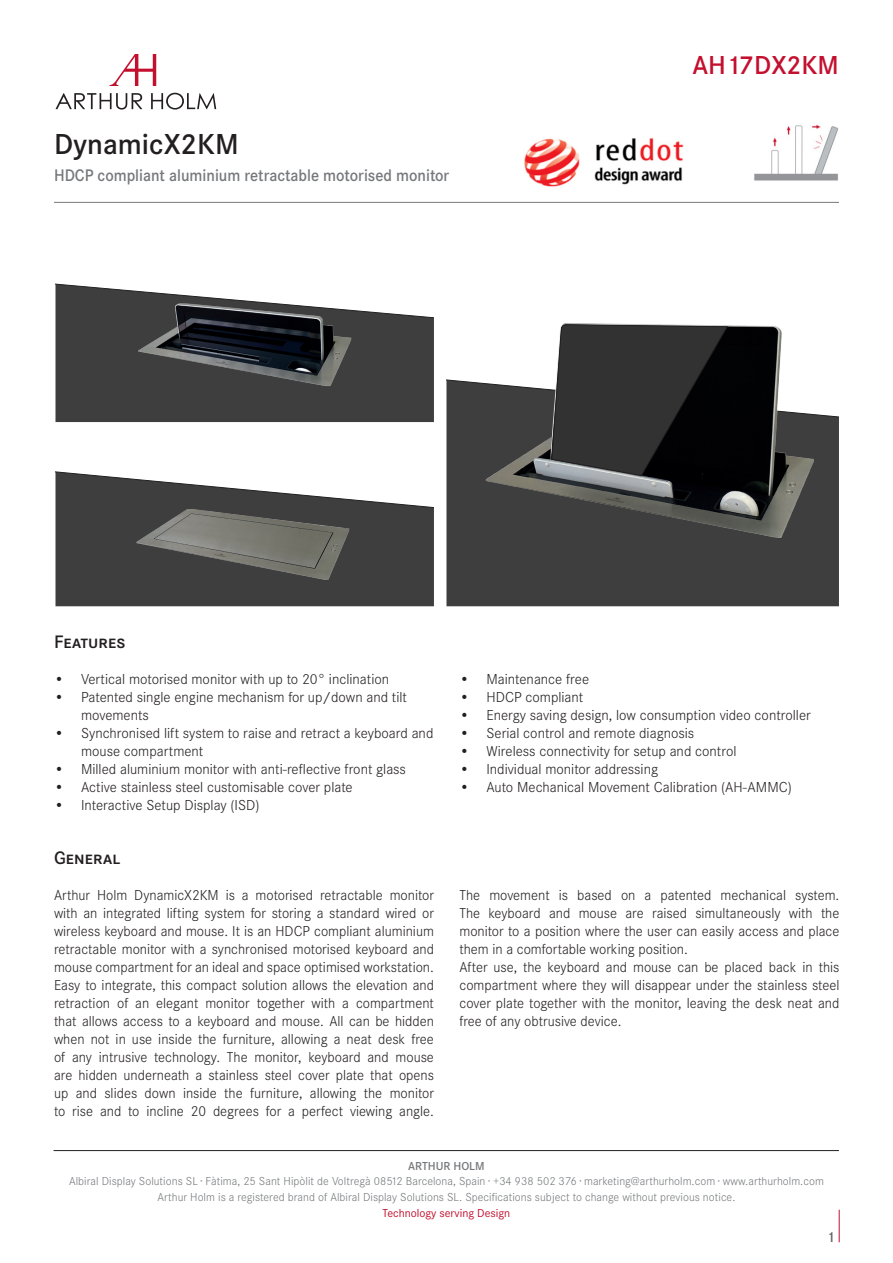
<style>
.page{position:relative;width:893px;height:1263px;background:#fff}
.page>*{position:absolute;margin:0;border:0;box-sizing:border-box;transform-origin:0 0}
.t1{font:600 30px "Corporate S";color:#231f20}
.t2{font:600 27px "Corporate S";color:#c3102f}
.t3{font:600 18.75px "Corporate SSC";color:#231f20}
.t4{font:600 17.4px "Corporate S";color:#76787b;scale:.93 1}
.t5{font:300 15px/18px "Corporate S";color:#231f20;text-align:justify}
.t6{font:600 15px "Corporate S";color:#636366}
.t7{font:300 12px "Corporate S";letter-spacing:.005em;color:#76787b}
.t8{font:12px "Corporate S";color:#c3102f}
.t9{font:600 12px "Corporate S";color:#76787b}
</style>
<div class="page">
<hr style="left:839px;top:1210px;width:1px;height:32px;background:#c3102f">
<hr style="left:54px;top:1150px;width:785px;height:1px;background:#231f20">
<svg style="left:55px;top:93px;width:87px;height:17px"></svg>
<svg style="left:151px;top:93px;width:65px;height:17px"></svg>
<svg style="left:110px;top:54px;width:46px;height:32px"></svg>
<hr style="left:54px;top:202px;width:785px;height:1px;background:#76787b">
<img style="left:524px;top:138px;width:160px;height:49px">
<img style="left:754px;top:124px;width:84px;height:57px">
<img style="left:56px;top:471px;width:378px;height:135px">
<img style="left:446px;top:323px;width:393px;height:283px">
<svg style="left:551px;top:324px;width:177px;height:152px;background:#302f30"></svg>
<img style="left:56px;top:283px;width:378px;height:139px">
<p class="t1" style="left:54px;top:127px;width:186px">DynamicX2KM</p>
<p class="t4" style="left:54px;top:165px;width:427px">HDCP compliant aluminium retractable motorised monitor</p>
<p class="t2" style="left:692px;top:49px;width:148px">AH17DX2KM</p>
<p class="t3" style="left:54px;top:631px;width:73px">Features</p>
<p class="t5" style="left:54px;top:670px;width:337px">• Vertical motorised monitor with up to 20° inclination</p>
<p class="t5" style="left:81px;top:688px;width:328px;text-indent:-27px">• Patented single engine mechanism for up/down and tilt movements</p>
<p class="t5" style="left:81px;top:724px;width:354px;text-indent:-27px">• Synchronised lift system to raise and retract a keyboard and mouse compartment</p>
<p class="t5" style="left:54px;top:760px;width:353px">• Milled aluminium monitor with anti-reflective front glass</p>
<p class="t5" style="left:54px;top:778px;width:300px">• Active stainless steel customisable cover plate</p>
<p class="t5" style="left:54px;top:796px;width:207px">• Interactive Setup Display (ISD)</p>
<p class="t5" style="left:459px;top:670px;width:131px">• Maintenance free</p>
<p class="t5" style="left:459px;top:688px;width:125px">• HDCP compliant</p>
<p class="t5" style="left:459px;top:706px;width:353px">• Energy saving design, low consumption video controller</p>
<p class="t5" style="left:459px;top:724px;width:236px">• Serial control and remote diagnosis</p>
<p class="t5" style="left:459px;top:742px;width:279px">• Wireless connectivity for setup and control</p>
<p class="t5" style="left:459px;top:760px;width:200px">• Individual monitor addressing</p>
<p class="t5" style="left:459px;top:778px;width:334px">• Auto Mechanical Movement Calibration (AH-AMMC)</p>
<p class="t3" style="left:54px;top:847px;width:68px">General</p>
<p class="t5" style="left:54px;top:886px;width:381px">Arthur Holm DynamicX2KM is a motorised retractable monitor with an integrated lifting system for storing a standard wired or wireless keyboard and mouse. It is an HDCP compliant aluminium retractable monitor with a synchronised motorised keyboard and mouse compartment for an ideal and space optimised workstation.<br>Easy to integrate, this compact solution allows the elevation and retraction of an elegant monitor together with a compartment that allows access to a keyboard and mouse. All can be hidden when not in use inside the furniture, allowing a neat desk free of any intrusive technology. The monitor, keyboard and mouse are hidden underneath a stainless steel cover plate that opens up and slides down inside the furniture, allowing the monitor to rise and to incline 20 degrees for a perfect viewing angle.</p>
<p class="t5" style="left:459px;top:886px;width:381px">The movement is based on a patented mechanical system.</p>
<p class="t5" style="left:459px;top:904px;width:381px">The keyboard and mouse are raised simultaneously with the monitor to a position where the user can easily access and place them in a comfortable working position.</p>
<p class="t5" style="left:459px;top:958px;width:381px">After use, the keyboard and mouse can be placed back in this compartment where they will disappear under the stainless steel cover plate together with the monitor, leaving the desk neat and free of any obtrusive device.</p>
<p class="t9" style="left:408px;top:1159px;width:78px">ARTHUR HOLM</p>
<p class="t7" style="left:69px;top:1175px;width:756px">Albiral Display Solutions SL · Fàtima, 25 Sant Hipòlit de Voltregà 08512 Barcelona, Spain · +34 938 502 376 · marketing@arthurholm.com · www.arthurholm.com</p>
<p class="t7" style="left:157px;top:1191px;width:579px">Arthur Holm is a registered brand of Albiral Display Solutions SL. Specifications subject to change without previous notice.</p>
<p class="t8" style="left:383px;top:1206px;width:129px">Technology serving Design</p>
<p class="t6" style="left:827px;top:1229px;width:10px">1</p>
</div>
